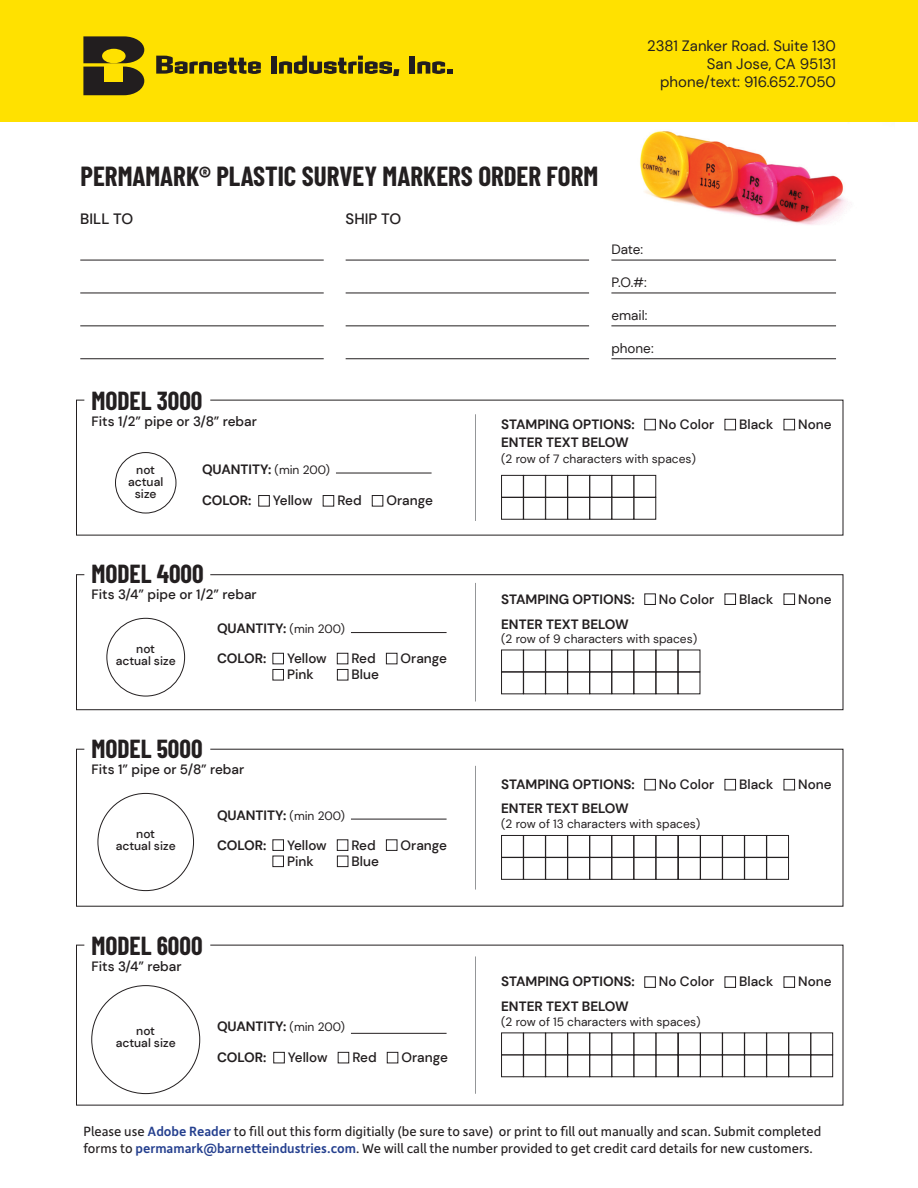
<style>
.page{position:relative;width:918px;height:1188px;background:#fff}
.page>*{position:absolute;margin:0;border:0;box-sizing:border-box;transform-origin:0 0}
.headers{font:700 27px "Barlow Condensed";color:#231f20}
.t1{font:700 25.5px "Barlow Condensed";color:#231f20}
.body{font:15px/18px "DM Sans";color:#231f20;text-align:right}
.body-2{font:500 15px "DM Sans";color:#231f20}
.body-3{font:14.25px/17.1px "Depot New";color:#231f20}
.body-4{font:500 13.5px "DM Sans";color:#231f20}
.body-5{font:700 13.5px "DM Sans";color:#231f20}
.body-6{font:13.5px "DM Sans";color:#231f20}
.body-7{font:12px "DM Sans";color:#231f20}
.body-8{font:500 12px/12px "DM Sans";color:#231f20;text-align:center}
.s1{font-weight:400;font-size:12px}
.s2{font-weight:500;color:#25408f}
</style>
<div class="page">
<img style="left:640px;top:131px;width:208px;height:94px">
<div style="left:0;top:0;width:918px;height:122px;background:#ffe100"></div>
<svg style="left:156px;top:56px;width:105px;height:18px"></svg>
<div style="left:271px;top:56px;width:6px;height:18px;background:#221e1f"></div>
<svg style="left:279px;top:56px;width:120px;height:20px"></svg>
<div style="left:409px;top:56px;width:6px;height:18px;background:#221e1f"></div>
<svg style="left:417px;top:61px;width:35px;height:13px"></svg>
<svg style="left:83px;top:36px;width:61px;height:59px;background:#463e19"></svg>
<div style="left:105px;top:67px;width:18px;height:15px;background:#ffe100"></div>
<div style="left:102px;top:49px;width:24px;height:14px;background:#ffe100;border-radius:50%"></div>
<svg style="left:76px;top:399px;width:768px;height:137px"></svg>
<svg style="left:76px;top:574px;width:768px;height:136px"></svg>
<svg style="left:76px;top:748px;width:768px;height:159px"></svg>
<svg style="left:76px;top:944px;width:768px;height:162px"></svg>
<hr style="left:80px;top:260px;width:244px;height:1px;background:#231f20">
<hr style="left:346px;top:260px;width:243px;height:1px;background:#231f20">
<hr style="left:611px;top:260px;width:225px;height:1px;background:#231f20">
<hr style="left:80px;top:293px;width:244px;height:1px;background:#231f20">
<hr style="left:346px;top:293px;width:243px;height:1px;background:#231f20">
<hr style="left:611px;top:293px;width:225px;height:1px;background:#231f20">
<hr style="left:80px;top:325px;width:244px;height:1px;background:#231f20">
<hr style="left:346px;top:325px;width:243px;height:1px;background:#231f20">
<hr style="left:611px;top:325px;width:225px;height:1px;background:#231f20">
<hr style="left:80px;top:358px;width:244px;height:1px;background:#231f20">
<hr style="left:346px;top:358px;width:243px;height:1px;background:#231f20">
<hr style="left:611px;top:358px;width:225px;height:1px;background:#231f20">
<p class="body" style="left:647px;top:37px;width:190px">2381 Zanker Road. Suite 130<br>San Jose, CA 95131 phone/text: 916.652.7050</p>
<p class="headers" style="left:81px;top:157px;width:519px">PERMAMARK® PLASTIC SURVEY MARKERS ORDER FORM</p>
<p class="body-2" style="left:80px;top:209px;width:54px">BILL TO</p>
<p class="body-2" style="left:346px;top:209px;width:57px">SHIP TO</p>
<p class="body-6" style="left:611px;top:241px;width:33px">Date:</p>
<p class="body-6" style="left:611px;top:274px;width:37px">P.O.#:</p>
<p class="body-6" style="left:611px;top:307px;width:37px">email:</p>
<p class="body-6" style="left:611px;top:340px;width:44px">phone:</p>
<p class="t1" style="left:92px;top:382px;width:113px">MODEL 3000</p>
<p class="body-4" style="left:92px;top:413px;width:167px">Fits 1/2” pipe or 3/8” rebar</p>
<p class="body-8" style="left:128px;top:464px;width:37px">not actual size</p>
<p class="body-5" style="left:202px;top:461px;width:130px">QUANTITY: <span class="s1">(min 200)</span></p>
<p class="body-5" style="left:202px;top:492px;width:51px">COLOR:</p>
<p class="body-4" style="left:273px;top:492px;width:41px">Yellow</p>
<p class="body-4" style="left:337px;top:492px;width:26px">Red</p>
<p class="body-4" style="left:386px;top:492px;width:48px">Orange</p>
<p class="t1" style="left:92px;top:556px;width:114px">MODEL 4000</p>
<p class="body-4" style="left:92px;top:586px;width:167px">Fits 3/4” pipe or 1/2” rebar</p>
<p class="body-8" style="left:116px;top:643px;width:61px">not<br>actual size</p>
<p class="body-5" style="left:217px;top:620px;width:130px">QUANTITY: <span class="s1">(min 200)</span></p>
<p class="body-5" style="left:217px;top:650px;width:51px">COLOR:</p>
<p class="body-4" style="left:287px;top:650px;width:41px">Yellow</p>
<p class="body-4" style="left:351px;top:650px;width:26px">Red</p>
<p class="body-4" style="left:401px;top:650px;width:48px">Orange</p>
<p class="body-4" style="left:287px;top:666px;width:28px">Pink</p>
<p class="body-4" style="left:352px;top:666px;width:29px">Blue</p>
<p class="t1" style="left:92px;top:731px;width:113px">MODEL 5000</p>
<p class="body-4" style="left:92px;top:761px;width:154px">Fits 1” pipe or 5/8” rebar</p>
<p class="body-8" style="left:116px;top:828px;width:61px">not<br>actual size</p>
<p class="body-5" style="left:217px;top:807px;width:130px">QUANTITY: <span class="s1">(min 200)</span></p>
<p class="body-5" style="left:217px;top:836px;width:51px">COLOR:</p>
<p class="body-4" style="left:287px;top:836px;width:41px">Yellow</p>
<p class="body-4" style="left:351px;top:836px;width:26px">Red</p>
<p class="body-4" style="left:401px;top:836px;width:48px">Orange</p>
<p class="body-4" style="left:287px;top:853px;width:28px">Pink</p>
<p class="body-4" style="left:352px;top:853px;width:29px">Blue</p>
<p class="t1" style="left:92px;top:927px;width:113px">MODEL 6000</p>
<p class="body-4" style="left:92px;top:958px;width:92px">Fits 3/4” rebar</p>
<p class="body-8" style="left:116px;top:1025px;width:61px">not<br>actual size</p>
<p class="body-5" style="left:217px;top:1017px;width:130px">QUANTITY: <span class="s1">(min 200)</span></p>
<p class="body-5" style="left:217px;top:1049px;width:51px">COLOR:</p>
<p class="body-4" style="left:288px;top:1049px;width:41px">Yellow</p>
<p class="body-4" style="left:352px;top:1049px;width:26px">Red</p>
<p class="body-4" style="left:401px;top:1049px;width:48px">Orange</p>
<p class="body-5" style="left:501px;top:416px;width:135px">STAMPING OPTIONS:</p>
<p class="body-4" style="left:659px;top:416px;width:57px">No Color</p>
<p class="body-4" style="left:739px;top:416px;width:36px">Black</p>
<p class="body-4" style="left:798px;top:416px;width:35px">None</p>
<p class="body-5" style="left:501px;top:434px;width:129px">ENTER TEXT BELOW</p>
<p class="body-7" style="left:501px;top:452px;width:196px">(2 row of 7 characters with spaces)</p>
<p class="body-5" style="left:501px;top:590px;width:135px">STAMPING OPTIONS:</p>
<p class="body-4" style="left:659px;top:590px;width:57px">No Color</p>
<p class="body-4" style="left:739px;top:590px;width:36px">Black</p>
<p class="body-4" style="left:798px;top:590px;width:35px">None</p>
<p class="body-5" style="left:501px;top:615px;width:129px">ENTER TEXT BELOW</p>
<p class="body-7" style="left:501px;top:631px;width:198px">(2 row of 9 characters with spaces)</p>
<p class="body-5" style="left:501px;top:776px;width:135px">STAMPING OPTIONS:</p>
<p class="body-4" style="left:659px;top:776px;width:57px">No Color</p>
<p class="body-4" style="left:739px;top:776px;width:36px">Black</p>
<p class="body-4" style="left:798px;top:776px;width:35px">None</p>
<p class="body-5" style="left:501px;top:800px;width:129px">ENTER TEXT BELOW</p>
<p class="body-7" style="left:501px;top:816px;width:201px">(2 row of 13 characters with spaces)</p>
<p class="body-5" style="left:501px;top:973px;width:135px">STAMPING OPTIONS:</p>
<p class="body-4" style="left:659px;top:973px;width:57px">No Color</p>
<p class="body-4" style="left:739px;top:973px;width:36px">Black</p>
<p class="body-4" style="left:798px;top:973px;width:35px">None</p>
<p class="body-5" style="left:501px;top:998px;width:129px">ENTER TEXT BELOW</p>
<p class="body-7" style="left:501px;top:1014px;width:201px">(2 row of 15 characters with spaces)</p>
<p class="body-3" style="left:83px;top:1122px;width:740px">Please use <span class="s2">Adobe Reader</span> to fill out this form digitially (be sure to save) or print to fill out manually and scan. Submit completed forms to <span class="s2">permamark@barnetteindustries.com</span>. We will call the number provided to get credit card details for new customers.</p>
</div>
